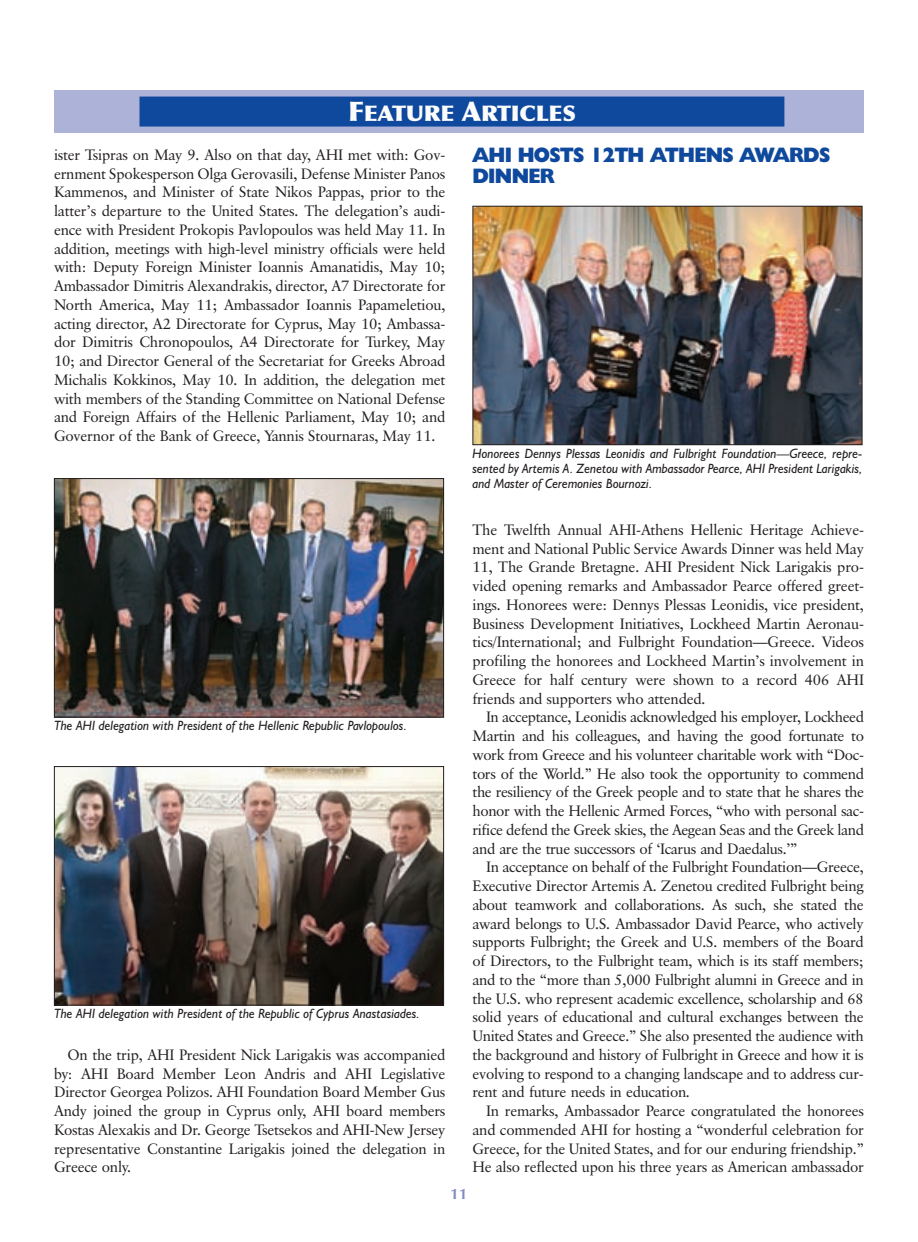
<style>
.page{position:relative;width:918px;height:1242px;background:#fff}
.page>*{position:absolute;margin:0;border:0;box-sizing:border-box;transform-origin:0 0}
.t1{font:900 21.6px "Optima";letter-spacing:-.015em;color:#fcfcfc;scale:1.06 1}
.t2{font:800 21px/21px "Humanist 521 BT";letter-spacing:-.035em;color:#0f499d;scale:.95 1}
.t3{font:15px/18.8px "Classical Garamond BT";letter-spacing:-.015em;color:#231f20;text-align:justify}
.t4{font:700 15px "Optima";color:#828cc4}
.t5{font:italic 13.5px/15px "Humanist 521 BT";color:#231f20;text-align:justify;scale:.95 1}
.s1{font-size:27px}
</style>
<div class="page">
<img style="left:56px;top:480px;width:386px;height:235px">
<div style="left:54px;top:478px;width:390px;height:239px;border:1px solid #231f20"></div>
<img style="left:56px;top:768px;width:386px;height:235px">
<div style="left:54px;top:766px;width:390px;height:239px;border:1px solid #231f20"></div>
<img style="left:474px;top:208px;width:386px;height:235px">
<div style="left:472px;top:206px;width:390px;height:239px;border:1px solid #231f20"></div>
<div style="left:54px;top:90px;width:810px;height:43px;background:#adb3d8"></div>
<div style="left:139px;top:97px;width:645px;height:30px;background:#0f499d"></div>
<h1 class="t1" style="left:348px;top:104px;width:217px"><span class="s1">F</span>EATURE <span class="s1">A</span>RTICLES</h1>
<p class="t3" style="left:54px;top:146px;width:393px">ister Tsipras on May 9. Also on that day, AHI met with: Gov&shy;ernment Spokesperson Olga Gerovasili, Defense Minister Panos Kammenos, and Minister of State Nikos Pappas, prior to the latter’s departure to the United States. The delegation’s audi&shy;ence with President Prokopis Pavlopoulos was held May 11. In addition, meetings with high-level ministry officials were held with: Deputy Foreign Minister Ioannis Amanatidis, May 10; Ambassador Dimitris Alexandrakis, director, A7 Directorate for North America, May 11; Ambassador Ioannis Papameletiou, acting director, A2 Directorate for Cyprus, May 10; Ambassa&shy;dor Dimitris Chronopoulos, A4 Directorate for Turkey, May 10; and Director General of the Secretariat for Greeks Abroad Michalis Kokkinos, May 10. In addition, the delegation met with members of the Standing Committee on National Defense and Foreign Affairs of the Hellenic Parliament, May 10; and Governor of the Bank of Greece, Yannis Stournaras, May 11.</p>
<p class="t5" style="left:54px;top:720px;width:373px">The AHI delegation with President of the Hellenic Republic Pavlopoulos.</p>
<p class="t5" style="left:54px;top:1008px;width:386px">The AHI delegation with President of the Republic of Cyprus Anastasiades.</p>
<p class="t3" style="left:54px;top:1046px;width:393px;text-indent:14px">On the trip, AHI President Nick Larigakis was accompanied by: AHI Board Member Leon Andris and AHI Legislative Director Georgea Polizos. AHI Foundation Board Member Gus Andy joined the group in Cyprus only, AHI board members Kostas Alexakis and Dr. George Tsetsekos and AHI-New Jersey representative Constantine Larigakis joined the delegation in Greece only.</p>
<h2 class="t2" style="left:473px;top:147px;width:378px">AHI HOSTS 12TH ATHENS AWARDS<br>DINNER</h2>
<p class="t5" style="left:473px;top:447px;width:412px">Honorees Dennys Plessas Leonidis and Fulbright Foundation—Greece, repre&shy;sented by Artemis A. Zenetou with Ambassador Pearce, AHI President Larigakis, and Master of Ceremonies Bournozi.</p>
<p class="t3" style="left:472px;top:521px;width:393px">The Twelfth Annual AHI-Athens Hellenic Heritage Achieve&shy;ment and National Public Service Awards Dinner was held May 11, The Grande Bretagne. AHI President Nick Larigakis pro&shy;vided opening remarks and Ambassador Pearce offered greet&shy;ings. Honorees were: Dennys Plessas Leonidis, vice president, Business Development Initiatives, Lockheed Martin Aeronau&shy;tics/International; and Fulbright Foundation—Greece. Videos profiling the honorees and Lockheed Martin’s involvement in Greece for half century were shown to a record 406 AHI friends and supporters who attended.</p>
<p class="t3" style="left:472px;top:709px;width:393px;text-indent:14px">In acceptance, Leonidis acknowledged his employer, Lockheed Martin and his colleagues, and having the good fortunate to work from Greece and his volunteer charitable work with “Doc&shy;tors of the World.” He also took the opportunity to commend the resiliency of the Greek people and to state that he shares the honor with the Hellenic Armed Forces, “who with personal sac&shy;rifice defend the Greek skies, the Aegean Seas and the Greek land and are the true successors of ‘Icarus and Daedalus.’”</p>
<p class="t3" style="left:472px;top:859px;width:393px;text-indent:14px">In acceptance on behalf of the Fulbright Foundation—Greece, Executive Director Artemis A. Zenetou credited Fulbright being about teamwork and collaborations. As such, she stated the award belongs to U.S. Ambassador David Pearce, who actively supports Fulbright; the Greek and U.S. members of the Board of Directors, to the Fulbright team, which is its staff members; and to the “more than 5,000 Fulbright alumni in Greece and in the U.S. who represent academic excellence, scholarship and 68 solid years of educational and cultural exchanges between the United States and Greece.” She also presented the audience with the background and history of Fulbright in Greece and how it is evolving to respond to a changing landscape and to address cur&shy;rent and future needs in education.</p>
<p class="t3" style="left:472px;top:1103px;width:393px;text-indent:14px">In remarks, Ambassador Pearce congratulated the honorees and commended AHI for hosting a “wonderful celebration for Greece, for the United States, and for our enduring friendship.” He also reflected upon his three years as American ambassador</p>
<p class="t4" style="left:451px;top:1185px;width:18px">11</p>
</div>
